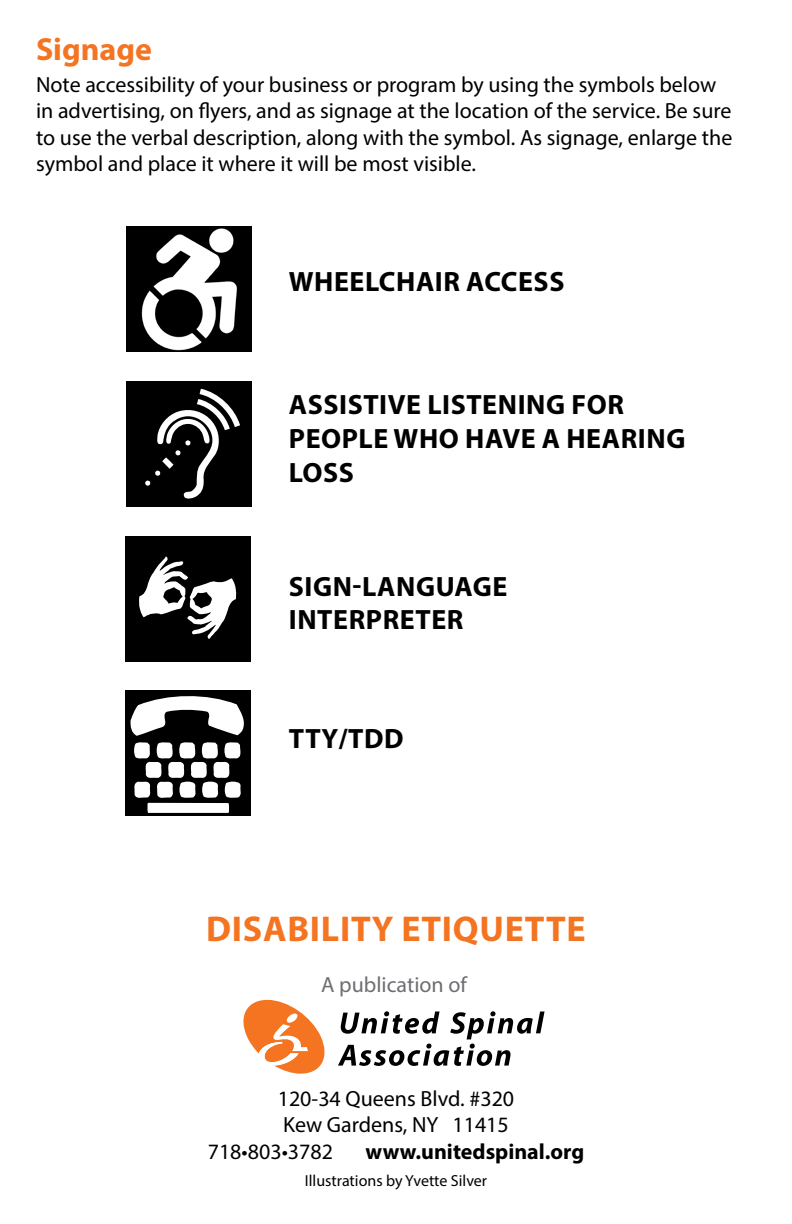
<style>
.page{position:relative;width:792px;height:1224px;background:#fff}
.page>*{position:absolute;margin:0;border:0;box-sizing:border-box;transform-origin:0 0}
.t1{font:700 36px "Myriad Pro";letter-spacing:.02em;color:#f47421}
.t2{font:700 32px "Myriad Pro";color:#f47421}
.t3{font:700 28px/33.6px "Myriad Pro";letter-spacing:.02em;color:#000}
.t4{font:22px/26.4px "Myriad Pro";color:#000}
.t5{font:700 22px "Myriad Pro";color:#000}
.t6{font:22px "Myriad Pro";color:#6d6e71}
.t7{font:16px "Myriad Pro";color:#000}
</style>
<div class="page">
<svg style="left:338px;top:1011px;width:207px;height:55px"></svg>
<svg style="left:243px;top:1000px;width:82px;height:74px"></svg>
<img style="left:126px;top:226px;width:126px;height:125px">
<div style="left:126px;top:381px;width:126px;height:125px;background:#000"></div>
<svg style="left:145px;top:389px;width:95px;height:110px"></svg>
<div style="left:125px;top:537px;width:126px;height:125px;background:#000"></div>
<svg style="left:139px;top:557px;width:97px;height:82px"></svg>
<div style="left:125px;top:690px;width:126px;height:125px;background:#000"></div>
<svg style="left:130px;top:696px;width:114px;height:117px"></svg>
<h2 class="t2" style="left:36px;top:28px;width:118px">Signage</h2>
<p class="t4" style="left:36px;top:71px;width:698px">Note accessibility of your business or program by using the symbols below in advertising, on flyers, and as signage at the location of the service. Be sure to use the verbal description, along with the symbol. As signage, enlarge the symbol and place it where it will be most visible.</p>
<p class="t3" style="left:289px;top:264px;width:277px">WHEELCHAIR ACCESS</p>
<p class="t3" style="left:289px;top:387px;width:398px">ASSISTIVE LISTENING FOR<br>PEOPLE WHO HAVE A HEARING<br>LOSS</p>
<p class="t3" style="left:289px;top:569px;width:220px">SIGN-LANGUAGE<br>INTERPRETER</p>
<p class="t3" style="left:289px;top:721px;width:116px">TTY/TDD</p>
<h1 class="t1" style="left:206px;top:905px;width:381px">DISABILITY ETIQUETTE</h1>
<p class="t6" style="left:321px;top:971px;width:147px">A publication of</p>
<p class="t4" style="left:278px;top:1085px;width:238px">120-34 Queens Blvd. #320</p>
<p class="t4" style="left:283px;top:1112px;width:227px">Kew Gardens, NY 11415</p>
<p class="t4" style="left:208px;top:1138px;width:127px">718•803•3782</p>
<p class="t5" style="left:366px;top:1137px;width:220px">www.unitedspinal.org</p>
<p class="t7" style="left:305px;top:1171px;width:184px">Illustrations by Yvette Silver</p>
</div>
